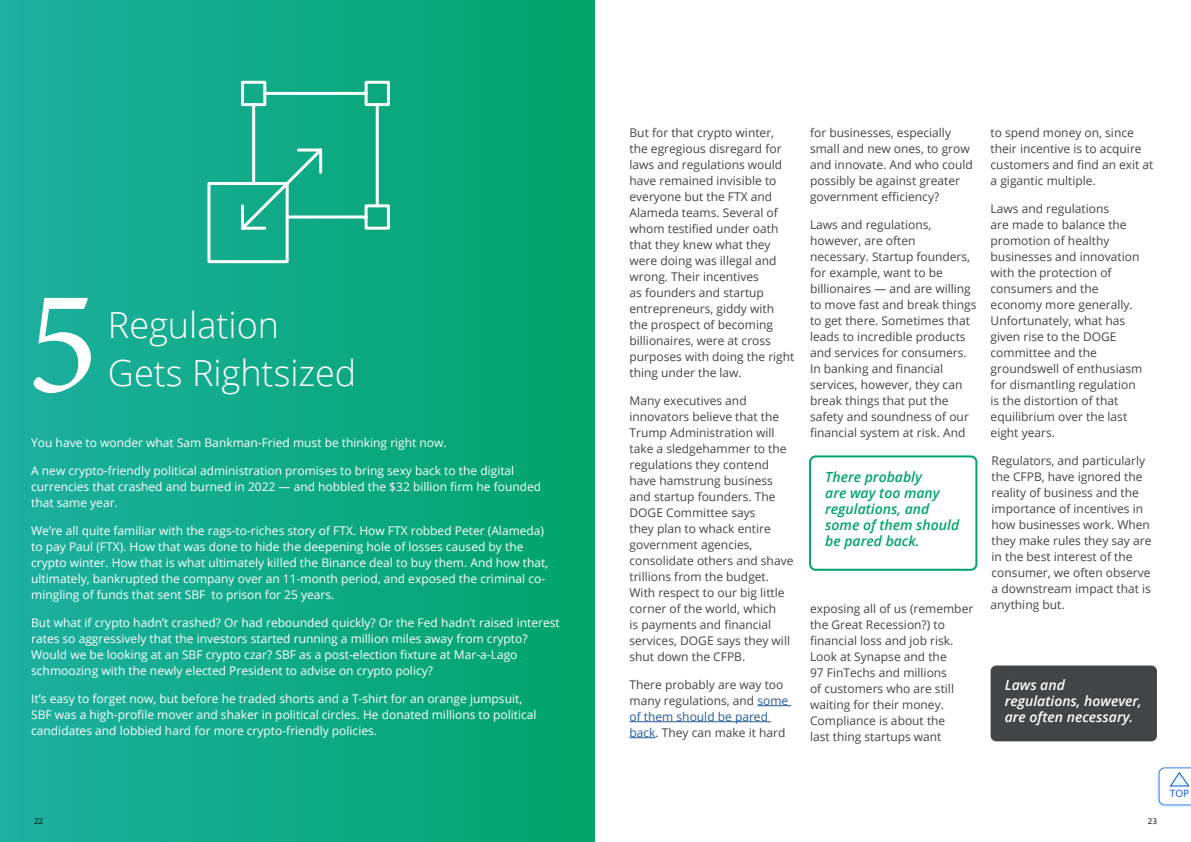
<style>
.page{position:relative;width:1191px;height:842px;background:#fff}
.page>*{position:absolute;margin:0;border:0;box-sizing:border-box;transform-origin:0 0}
.t1{font:150px "Minion Pro";color:#fff}
.Headline_36{font:300 36px "Open Sans";color:#fff}
.Body_-_title{font:italic 600 14px/16px "Open Sans";color:#00a469}
.Body_-_title-2{font:italic 600 14px/16px "Open Sans";color:#fff}
.Body{font:12px/16px "Open Sans";color:#434445}
.Body-2{font:12px/16px "Open Sans";color:#fff}
.Body_-_title-3{font:10px "Open Sans";color:#0059e3}
.t2{font:8px "Open Sans";color:#000}
.s1{color:#275b9b}
</style>
<div class="page">
<div style="left:0;top:0;width:595px;height:842px;background:linear-gradient(to right,#1eb0a0,#00a469)"></div>
<hr style="left:757px;top:705px;width:34px;height:1px;background:#275b9b">
<hr style="left:629px;top:721px;width:142px;height:1px;background:#275b9b">
<svg style="left:629px;top:737px;width:26px;height:1px"></svg>
<div style="left:809px;top:455px;width:168px;height:116px;border:2px solid #00a469;border-radius:6px"></div>
<div style="left:990px;top:665px;width:167px;height:76px;background:#434445;border-radius:6px"></div>
<svg style="left:206px;top:79px;width:185px;height:186px;background:#27b291"></svg>
<div style="left:1155px;top:768px;width:36px;height:41px;background:#83d0f5;opacity:.25"></div>
<svg style="left:1158px;top:767px;width:33px;height:38px"></svg>
<p class="t1" style="left:26px;top:243px;width:74px">5</p>
<p class="Headline_36" style="left:108px;top:300px;width:172px">Regulation</p>
<p class="Headline_36" style="left:108px;top:348px;width:250px">Gets Rightsized</p>
<p class="Body-2" style="left:31px;top:434px;width:417px">You have to wonder what Sam Bankman-Fried must be thinking right now.</p>
<p class="Body-2" style="left:31px;top:462px;width:511px">A new crypto-friendly political administration promises to bring sexy back to the digital currencies that crashed and burned in 2022 — and hobbled the $32 billion firm he founded that same year.</p>
<p class="Body-2" style="left:31px;top:522px;width:519px">We’re all quite familiar with the rags-to-riches story of FTX. How FTX robbed Peter (Alameda) to pay Paul (FTX). How that was done to hide the deepening hole of losses caused by the crypto winter. How that is what ultimately killed the Binance deal to buy them. And how that, ultimately, bankrupted the company over an 11-month period, and exposed the criminal co&shy;mingling of funds that sent SBF to prison for 25 years.</p>
<p class="Body-2" style="left:31px;top:614px;width:530px">But what if crypto hadn’t crashed? Or had rebounded quickly? Or the Fed hadn’t raised interest rates so aggressively that the investors started running a million miles away from crypto?<br>Would we be looking at an SBF crypto czar? SBF as a post-election fixture at Mar-a-Lago schmoozing with the newly elected President to advise on crypto policy?</p>
<p class="Body-2" style="left:31px;top:690px;width:507px">It’s easy to forget now, but before he traded shorts and a T-shirt for an orange jumpsuit,<br>SBF was a high-profile mover and shaker in political circles. He donated millions to political candidates and lobbied hard for more crypto-friendly policies.</p>
<p class="Body" style="left:629px;top:124px;width:166px">But for that crypto winter, the egregious disregard for laws and regulations would have remained invisible to everyone but the FTX and<br>Alameda teams. Several of whom testified under oath that they knew what they were doing was illegal and wrong. Their incentives<br>as founders and startup entrepreneurs, giddy with the prospect of becoming billionaires, were at cross purposes with doing the right thing under the law.</p>
<p class="Body" style="left:629px;top:392px;width:165px">Many executives and innovators believe that the<br>Trump Administration will take a sledgehammer to the regulations they contend have hamstrung business and startup founders. The<br>DOGE Committee says<br>they plan to whack entire government agencies, consolidate others and shave trillions from the budget.<br>With respect to our big little corner of the world, which<br>is payments and financial services, DOGE says they will shut down the CFPB.</p>
<p class="Body" style="left:629px;top:676px;width:160px">There probably are way too many regulations, and <span class="s1">some of them should be pared back</span>. They can make it hard</p>
<p class="Body" style="left:810px;top:124px;width:164px">for businesses, especially small and new ones, to grow and innovate. And who could possibly be against greater government efficiency?</p>
<p class="Body" style="left:810px;top:216px;width:168px">Laws and regulations, however, are often necessary. Startup founders, for example, want to be billionaires — and are willing to move fast and break things to get there. Sometimes that leads to incredible products and services for consumers.<br>In banking and financial services, however, they can break things that put the safety and soundness of our financial system at risk. And</p>
<p class="Body_-_title" style="left:825px;top:469px;width:135px">There probably<br>are way too many regulations, and some of them should be pared back.</p>
<p class="Body" style="left:810px;top:600px;width:165px">exposing all of us (remember the Great Recession?) to financial loss and job risk.<br>Look at Synapse and the<br>97 FinTechs and millions<br>of customers who are still waiting for their money.<br>Compliance is about the<br>last thing startups want</p>
<p class="Body" style="left:990px;top:124px;width:164px">to spend money on, since their incentive is to acquire customers and find an exit at a gigantic multiple.</p>
<p class="Body" style="left:990px;top:200px;width:153px">Laws and regulations<br>are made to balance the promotion of healthy businesses and innovation with the protection of consumers and the economy more generally.<br>Unfortunately, what has given rise to the DOGE committee and the groundswell of enthusiasm for dismantling regulation is the distortion of that equilibrium over the last eight years.</p>
<p class="Body" style="left:990px;top:452px;width:162px">Regulators, and particularly the CFPB, have ignored the reality of business and the importance of incentives in how businesses work. When they make rules they say are in the best interest of the consumer, we often observe a downstream impact that is anything but.</p>
<p class="Body_-_title-2" style="left:1004px;top:677px;width:139px">Laws and regulations, however, are often necessary.</p>
<p class="t2" style="left:34px;top:815px;width:11px">22</p>
<p class="t2" style="left:1147px;top:815px;width:11px">23</p>
<p class="Body_-_title-3" style="left:1170px;top:787px;width:21px">TOP</p>
</div>
